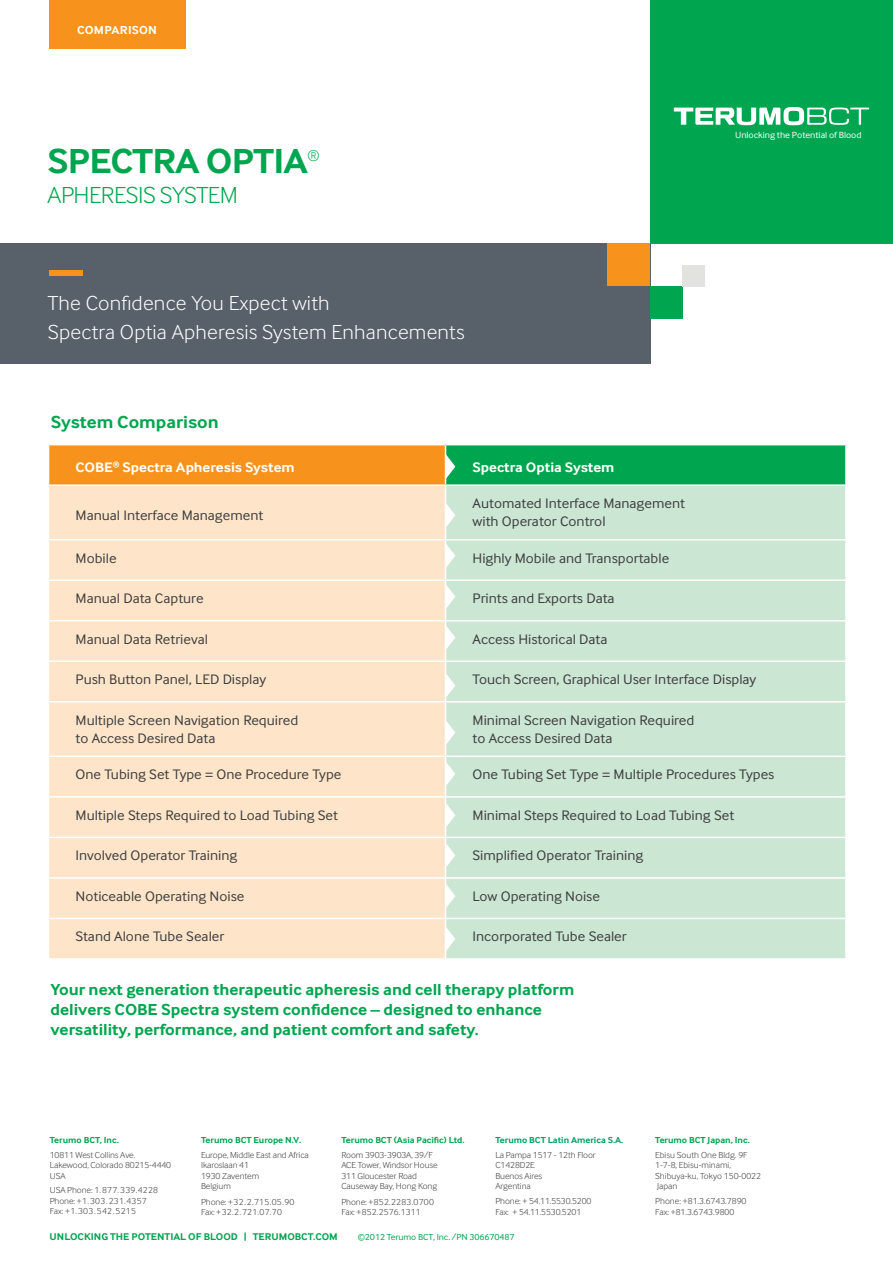
<style>
.page{position:relative;width:893px;height:1263px;background:#fff}
.page>*{position:absolute;margin:0;border:0;box-sizing:border-box;transform-origin:0 0}
.t1{font:700 36px "Terumo BCT";letter-spacing:-.02em;color:#00a54f}
.t2{font:300 24px "Terumo BCT";letter-spacing:-.02em;color:#00a54f}
.t3{font:300 21px/28.5px "Terumo BCT";letter-spacing:.01em;color:#fff}
.t4{font:700 18px "Terumo BCT";color:#00a54f}
.t5{font:700 16.5px/19.8px "Terumo BCT";color:#00a54f}
.t6{font:300 14.85px "Terumo BCT";color:#00a54f}
.t7{font:14.25px/18px "Terumo BCT";color:#3e3e3f}
.t8{font:700 14.25px "Terumo BCT";color:#fff}
.t9{font:700 12px "Terumo BCT";letter-spacing:.02em;color:#fff}
.t10{font:700 10.2px "Terumo BCT";color:#00a54f}
.t11{font:9.15px "Terumo BCT";letter-spacing:-.005em;color:#fff}
.t12{font:300 9px/10.5px "Terumo BCT";letter-spacing:-.01em;color:#3e3e3f}
.t13{font:300 9px/10.5px "Terumo BCT";letter-spacing:.03em;color:#3e3e3f}
.t14{font:700 9px "Terumo BCT";color:#00a54f}
.t15{font:300 9px/10.5px "Terumo BCT";letter-spacing:.02em;color:#3e3e3f}
.t16{font:9px "Terumo BCT";letter-spacing:-.01em;color:#00a54f}
.t17{font:700 9px "Terumo BCT";color:#00a261}
</style>
<div class="page">
<div style="left:0;top:243px;width:650px;height:121px;background:#58606a"></div>
<div style="left:49px;top:444px;width:396px;height:41px;background:#f7931d"></div>
<div style="left:445px;top:444px;width:400px;height:41px;background:#00a54f"></div>
<div style="left:49px;top:486px;width:395px;height:472px;background:#fee5ca"></div>
<div style="left:446px;top:486px;width:399px;height:472px;background:#cbe6d3"></div>
<hr style="left:48px;top:444px;width:397px;height:1px;background:#fff">
<hr style="left:445px;top:444px;width:401px;height:1px;background:#fff">
<hr style="left:444px;top:445px;width:2px;height:39px;background:#fff">
<hr style="left:48px;top:484px;width:397px;height:2px;background:#fff">
<hr style="left:445px;top:484px;width:401px;height:2px;background:#fff">
<hr style="left:48px;top:539px;width:397px;height:1px;background:#fff">
<hr style="left:445px;top:539px;width:401px;height:1px;background:#fff">
<hr style="left:48px;top:579px;width:397px;height:2px;background:#fff">
<hr style="left:445px;top:579px;width:401px;height:2px;background:#fff">
<hr style="left:48px;top:620px;width:397px;height:1px;background:#fff">
<hr style="left:445px;top:620px;width:401px;height:1px;background:#fff">
<hr style="left:48px;top:660px;width:397px;height:2px;background:#fff">
<hr style="left:445px;top:660px;width:401px;height:2px;background:#fff">
<hr style="left:48px;top:701px;width:397px;height:1px;background:#fff">
<hr style="left:445px;top:701px;width:401px;height:1px;background:#fff">
<hr style="left:48px;top:755px;width:397px;height:2px;background:#fff">
<hr style="left:445px;top:755px;width:401px;height:2px;background:#fff">
<hr style="left:48px;top:796px;width:397px;height:1px;background:#fff">
<hr style="left:445px;top:796px;width:401px;height:1px;background:#fff">
<hr style="left:48px;top:836px;width:397px;height:2px;background:#fff">
<hr style="left:445px;top:836px;width:401px;height:2px;background:#fff">
<hr style="left:48px;top:877px;width:397px;height:1px;background:#fff">
<hr style="left:445px;top:877px;width:401px;height:1px;background:#fff">
<hr style="left:48px;top:917px;width:397px;height:2px;background:#fff">
<hr style="left:445px;top:917px;width:401px;height:2px;background:#fff">
<div style="left:607px;top:243px;width:43px;height:43px;background:#f7931d"></div>
<div style="left:650px;top:286px;width:32px;height:32px;background:#00a54f"></div>
<div style="left:49px;top:270px;width:34px;height:6px;background:#f7931d"></div>
<div style="left:49px;top:0;width:136px;height:49px;background:#f7931d"></div>
<div style="left:650px;top:0;width:242px;height:243px;background:#00a54f"></div>
<svg style="left:673px;top:107px;width:195px;height:18px"></svg>
<svg style="left:446px;top:454px;width:9px;height:25px"></svg>
<svg style="left:446px;top:502px;width:9px;height:25px"></svg>
<svg style="left:446px;top:543px;width:9px;height:25px"></svg>
<svg style="left:446px;top:584px;width:9px;height:25px"></svg>
<svg style="left:446px;top:625px;width:9px;height:25px"></svg>
<svg style="left:446px;top:673px;width:9px;height:25px"></svg>
<svg style="left:446px;top:720px;width:9px;height:25px"></svg>
<svg style="left:446px;top:761px;width:9px;height:25px"></svg>
<svg style="left:446px;top:802px;width:9px;height:25px"></svg>
<svg style="left:446px;top:842px;width:9px;height:25px"></svg>
<svg style="left:446px;top:883px;width:9px;height:25px"></svg>
<svg style="left:446px;top:926px;width:9px;height:25px"></svg>
<div style="left:682px;top:265px;width:22px;height:21px;background:#e2e2de"></div>
<p class="t9" style="left:77px;top:23px;width:81px">COMPARI SON</p>
<h1 class="t1" style="left:48px;top:140px;width:257px">Spectra Optia</h1>
<p class="t6" style="left:307px;top:146px;width:14px">®</p>
<h2 class="t2" style="left:48px;top:181px;width:138px">Apheresis Syste</h2>
<h2 class="t2" style="left:220px;top:181px;width:20px">m</h2>
<h3 class="t3" style="left:48px;top:289px;width:418px">The Confidence You Expect with<br>Spectra Optia Apheresis System Enhancements</h3>
<p class="t4" style="left:51px;top:411px;width:169px">System Comparison</p>
<p class="t11" style="left:735px;top:129px;width:128px">Unlocking the Potential of Blood</p>
<p class="t8" style="left:76px;top:458px;width:221px">Cobe<sup>®</sup> Spectra Apheresis System</p>
<p class="t8" style="left:472px;top:458px;width:143px">Spectra Optia system</p>
<p class="t7" style="left:76px;top:506px;width:189px">Manual Interface Management</p>
<p class="t7" style="left:472px;top:494px;width:214px">Automated Interface Management with Operator Control</p>
<p class="t7" style="left:76px;top:549px;width:43px">Mobile</p>
<p class="t7" style="left:472px;top:549px;width:198px">Highly Mobile and Transportable</p>
<p class="t7" style="left:76px;top:589px;width:129px">Manual Data Capture</p>
<p class="t7" style="left:472px;top:589px;width:143px">Prints and Exports Data</p>
<p class="t7" style="left:76px;top:630px;width:134px">Manual Data Retrieval</p>
<p class="t7" style="left:472px;top:630px;width:136px">Access Historical Data</p>
<p class="t7" style="left:76px;top:670px;width:192px">Push Button Panel, Led Display</p>
<p class="t7" style="left:472px;top:670px;width:285px">Touch Screen, Graphical User Interface Display</p>
<p class="t7" style="left:76px;top:711px;width:224px">Multiple Screen Navigation Required to Access Desired Data</p>
<p class="t7" style="left:472px;top:711px;width:223px">Minimal Screen Navigation Required to Access Desired Data</p>
<p class="t7" style="left:76px;top:765px;width:267px">One Tubing Set Type = One Procedure Type</p>
<p class="t7" style="left:472px;top:765px;width:303px">One Tubing Set Type = Multiple Procedures Types</p>
<p class="t7" style="left:76px;top:806px;width:264px">Multiple Steps Required to Load Tubing Set</p>
<p class="t7" style="left:472px;top:806px;width:263px">Minimal Steps Required to Load Tubing Set</p>
<p class="t7" style="left:76px;top:846px;width:163px">Involved Operator Training</p>
<p class="t7" style="left:472px;top:846px;width:172px">Simplified Operator Training</p>
<p class="t7" style="left:76px;top:887px;width:170px">Noticeable Operating Noise</p>
<p class="t7" style="left:472px;top:887px;width:129px">Low Operating Noise</p>
<p class="t7" style="left:76px;top:927px;width:150px">Stand Alone Tube Sealer</p>
<p class="t7" style="left:472px;top:927px;width:156px">Incorporated Tube Sealer</p>
<p class="t5" style="left:50px;top:979px;width:525px">Your next generation therapeutic apheresis and cell therapy platform delivers COBE Spectra system confidence – designed to enhance versatility, performance, and patient comfort and safety.</p>
<p class="t14" style="left:50px;top:1134px;width:70px">Terumo BCT, I nc.</p>
<p class="t12" style="left:50px;top:1149px;width:123px">10811 West Collins Ave.<br>Lakewood, Colorado 80215-4440<br>USA</p>
<p class="t13" style="left:50px;top:1184px;width:110px">USA Phone: 1.877.339.4228<br>Phone: +1.303.231.4357<br>Fax: +1.303.542.5215</p>
<p class="t14" style="left:201px;top:1134px;width:101px">Terumo BCT Europe N.V.</p>
<p class="t12" style="left:201px;top:1149px;width:109px">Europe, M iddle East and Africa<br>I karoslaan 41<br>1930 Zaventem<br>Belgium</p>
<p class="t13" style="left:201px;top:1196px;width:95px">Phone: +32.2.715.05.90<br>Fax: +32.2.721.07.70</p>
<p class="t14" style="left:341px;top:1134px;width:125px">Terumo BCT (Asia Pacific) Ltd.</p>
<p class="t12" style="left:341px;top:1149px;width:98px">Room 3903-3903A, 39/F<br>ACE Tower, Windsor House<br>311 Gloucester Road<br>Causeway Bay, H ong Kong</p>
<p class="t15" style="left:341px;top:1196px;width:94px">Phone: +852.2283.0700<br>Fax: +852.2576.1311</p>
<p class="t17" style="left:495px;top:1134px;width:129px">Terumo BCT Latin America S.A.</p>
<p class="t12" style="left:495px;top:1149px;width:102px">La Pampa 1517 - 12th Floor<br>C1428D2E<br>Buenos Aires<br>Argentina</p>
<p class="t12" style="left:495px;top:1195px;width:97px">Phone: + 54.11.5530.5200<br>Fax: + 54.11.5530.5201</p>
<p class="t10" style="left:50px;top:1230px;width:90px">UNLOCKI NG THE POTE</p>
<p class="t10" style="left:157px;top:1230px;width:182px">NTIAL OF BLOO D | TERUMOBCT.COM</p>
<p class="t16" style="left:357px;top:1231px;width:158px">©2012 Terumo BCT, Inc. /PN 306670487</p>
<p class="t14" style="left:655px;top:1134px;width:96px">Terumo BCT Japan, I nc.</p>
<p class="t12" style="left:655px;top:1149px;width:107px">Ebisu South One Bldg. 9F<br>1-7-8, Ebisu-minami,<br>Shibuya-ku, Tokyo 150-0022<br>Japan</p>
<p class="t12" style="left:655px;top:1195px;width:93px">Phone: +81.3.6743.7890<br>Fax: +81.3.6743.9800</p>
</div>
